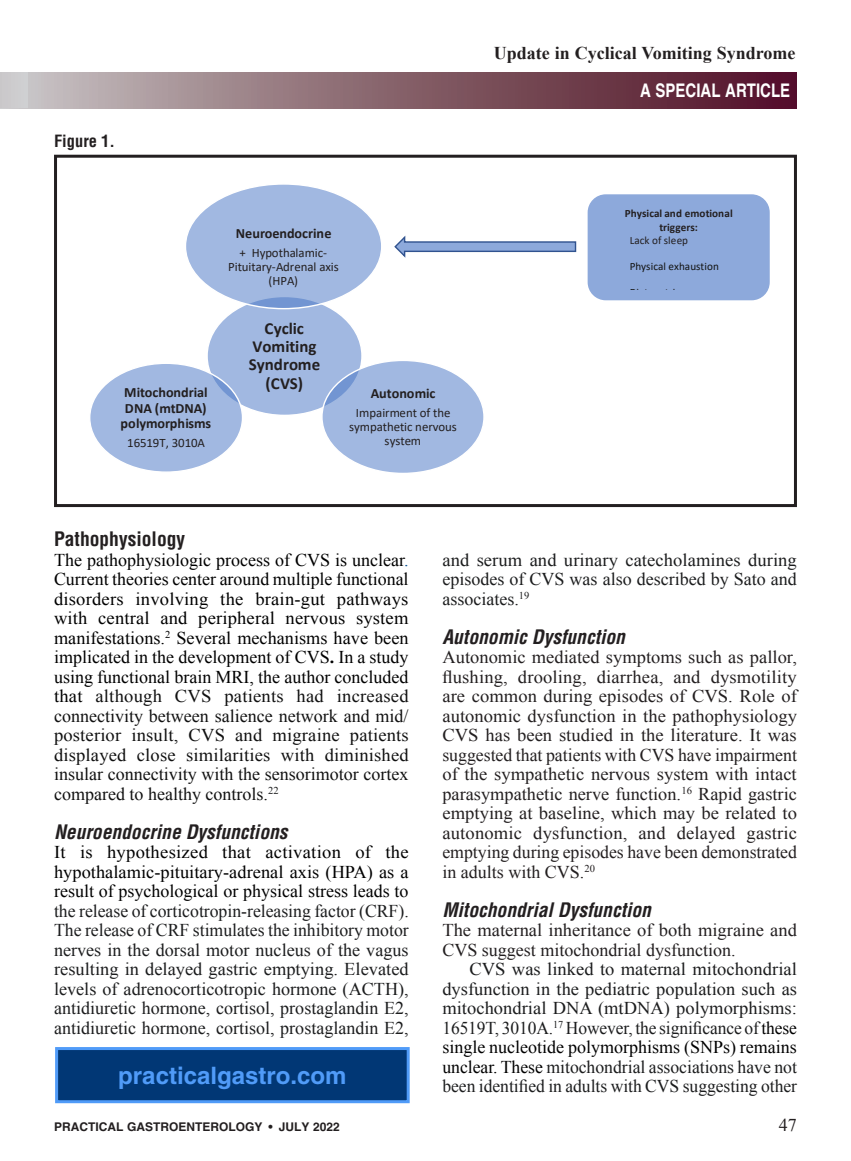
<style>
.page{position:relative;width:851px;height:1161px;background:#fff}
.page>*{position:absolute;margin:0;border:0;box-sizing:border-box;transform-origin:0 0}
.t1{font:700 24px "Helvetica";color:#509bf8}
.A_Subhead_Italics{font:italic 700 condensed 19.5px "Helvetica";color:#231f20}
.A_Subhead_first_line{font:700 condensed 19.5px "Helvetica";color:#231f20}
.t2{font:700 18.75px "Helvetica";color:#fff;scale:.8 1}
.A_Body_Copy-1st_P{font:18px/19.5px "Times New Roman";color:#231f20;text-align:justify}
.A_Body_Copy-1st_P-2{font:18px/19.5px "Times New Roman";color:#1c1d1e;text-align:justify}
.A_Body_Copy-1st_P-3{font:18px/19.5px "Times New Roman";color:#000;text-align:justify}
.A_Body_Copy{font:18px/19.5px "Times New Roman";color:#1c1d1e;text-align:justify}
.t3{font:700 18px "Times New Roman";color:#231f20}
.t4{font:700 16.95px/18.5px "Calibri";color:#231f20;text-align:center}
.A_Figure_Paragraph_S{font:700 condensed 16.5px "Helvetica LT Std";color:#231f20}
.t5{font:700 14.25px/15.3px "Calibri";color:#231f20;text-align:center}
.t6{font:12.9px/13.8px "Calibri";letter-spacing:-.005em;color:#231f20;text-align:center}
.t7{font:700 12px "Helvetica";color:#231f20}
.t8{font:700 11.1px "Calibri";letter-spacing:.005em;color:#231f20}
.t9{font:11.1px "Calibri";color:#131413}
.t10{font:11.1px "Calibri";letter-spacing:.005em;color:#231f20}
.s1{color:#0b5394}
.s2{font-weight:700}
.s3{color:#111}
.s4{color:#000}
</style>
<div class="page">
<div style="left:0;top:72px;width:796px;height:36px;background:linear-gradient(to right,#c5c1be,#4e0a21)"></div>
<div style="left:0;top:73px;width:27px;height:35px;background:#cdccce"></div>
<div style="left:55px;top:1047px;width:354px;height:56px;background:#013775;border:3px solid #509bf8"></div>
<div style="left:207px;top:297px;width:155px;height:118px;background:#4372c3;border-radius:50%;opacity:.5"></div>
<div style="left:230px;top:316px;width:109px;height:80px;background:#a1b8e1"></div>
<div style="left:185px;top:184px;width:197px;height:125px;background:#4372c3;border-radius:50%;opacity:.5"></div>
<div style="left:214px;top:204px;width:139px;height:85px;background:#a1b8e1"></div>
<div style="left:322px;top:360px;width:162px;height:113px;background:#4372c3;border-radius:50%;opacity:.5"></div>
<div style="left:345px;top:378px;width:115px;height:77px;background:#a1b8e1"></div>
<div style="left:90px;top:363px;width:152px;height:109px;background:#4372c3;border-radius:50%;opacity:.5"></div>
<div style="left:112px;top:381px;width:108px;height:74px;background:#a1b8e1"></div>
<div style="left:587px;top:194px;width:182px;height:106px;background:#8da9db;border:1px solid #8da9db;border-radius:17px"></div>
<svg style="left:394px;top:235px;width:183px;height:23px"></svg>
<div style="left:54px;top:155px;width:742px;height:352px;border:3px solid #231f20"></div>
<p class="t3" style="left:494px;top:40px;width:303px">Update in Cyclical Vomiting Syndrome</p>
<p class="A_Figure_Paragraph_S" style="left:54px;top:131px;width:62px">Figure 1.</p>
<p class="t5" style="left:120px;top:385px;width:92px">Mitochondrial<br>DNA (mtDNA) polymorphisms</p>
<p class="t6" style="left:127px;top:436px;width:79px">16519T, 3010A</p>
<p class="t5" style="left:236px;top:225px;width:97px">Neuroendocrine</p>
<p class="t6" style="left:228px;top:246px;width:112px">+ Hypothalamic-<br>Pituitary-Adrenal axis (HPA)</p>
<p class="t4" style="left:249px;top:319px;width:73px">Cyclic<br>Vomiting<br>Syndrome (CVS)</p>
<p class="t5" style="left:371px;top:386px;width:66px">Autonomic</p>
<p class="t6" style="left:349px;top:406px;width:109px">Impairment of the sympathetic nervous system</p>
<p class="t2" style="left:640px;top:79px;width:189px">A SPECIAL ARTICLE</p>
<p class="t8" style="left:624px;top:205px;width:109px">Physical and emotional</p>
<p class="t8" style="left:659px;top:219px;width:40px">triggers:</p>
<p class="t10" style="left:629px;top:233px;width:60px">Lack of sleep</p>
<p class="t9" style="left:629px;top:259px;width:91px">Physical exhaustion</p>
<p class="A_Subhead_first_line" style="left:54px;top:527px;width:133px">Pathophysiology</p>
<p class="A_Body_Copy-1st_P-3" style="left:54px;top:549px;width:356px">The pathophysiologic process of CVS is unclear<span class="s1">.<br></span>Current theories center around multiple functional disorders involving the brain-gut pathways with central and peripheral nervous system manifestations.<sup>2</sup> Several mechanisms have been implicated in the development of CVS<span class="s2">.</span> In a study using functional brain MRI, the author concluded that <span class="s3">although CVS patients had increased connectivity between salience network and mid/ posterior insult, CVS and migraine patients displayed close similarities with diminished insular connectivity with the sensorimotor cortex compared to healthy controls.</span><sup>22</sup></p>
<p class="A_Subhead_Italics" style="left:54px;top:819px;width:235px">Neuroendocrine Dysfunctions</p>
<p class="A_Body_Copy-1st_P-2" style="left:54px;top:842px;width:356px"><span class="s4">It is hypothesized that activation of the hypothalamic-pituitary-adrenal axis (HPA) as a result of psychological or physical stress leads to </span>the release of corticotropin-releasing factor (CRF).<br>The release of CRF stimulates the inhibitory motor nerves in the dorsal motor nucleus of the vagus resulting in delayed gastric emptying. Elevated levels of adrenocorticotropic hormone (ACTH), antidiuretic hormone, cortisol, prostaglandin E2, antidiuretic hormone, cortisol, prostaglandin E2,</p>
<p class="t1" style="left:118px;top:1061px;width:230px">practicalgastro.com</p>
<p class="A_Body_Copy-1st_P-2" style="left:442px;top:549px;width:356px">and serum and urinary catecholamines during episodes of CVS was also described by Sato and associates.<sup>19</sup></p>
<p class="A_Subhead_Italics" style="left:442px;top:624px;width:184px">Autonomic Dysfunction</p>
<p class="A_Body_Copy-1st_P" style="left:442px;top:647px;width:356px">Autonomic mediated symptoms such as pallor, flushing, drooling, diarrhea, and dysmotility are common during episodes of CVS. Role of autonomic dysfunction in the pathophysiology CVS has been studied in the literature. It was suggested that patients with CVS have impairment of the sympathetic nervous system with intact parasympathetic nerve function.<sup>16</sup> Rapid gastric emptying at baseline, which may be related to autonomic dysfunction, and delayed gastric emptying during episodes have been demonstrated in adults with CVS.<sup>20</sup></p>
<p class="A_Subhead_Italics" style="left:442px;top:897px;width:210px">Mitochondrial Dysfunction</p>
<p class="A_Body_Copy-1st_P" style="left:442px;top:920px;width:356px">The maternal inheritance of both migraine and<br>CVS suggest mitochondrial dysfunction.</p>
<p class="A_Body_Copy" style="left:442px;top:959px;width:356px;text-indent:27px">CVS was linked to maternal mitochondrial dysfunction in the pediatric population such as mitochondrial DNA (mtDNA) polymorphisms:<br>16519T, 3010A.<sup>17</sup> However, the significance of <span class="s4">these single nucleotide polymorphisms (SNPs) remains unclear. These</span> mitochondrial associations have not been identified in adults with CVS suggesting other</p>
<p class="t7" style="left:54px;top:1119px;width:287px">PRACTICAL GASTROENTEROLOGY • JULY 2022</p>
<p class="A_Body_Copy-1st_P" style="left:778px;top:1115px;width:19px">47</p>
</div>
